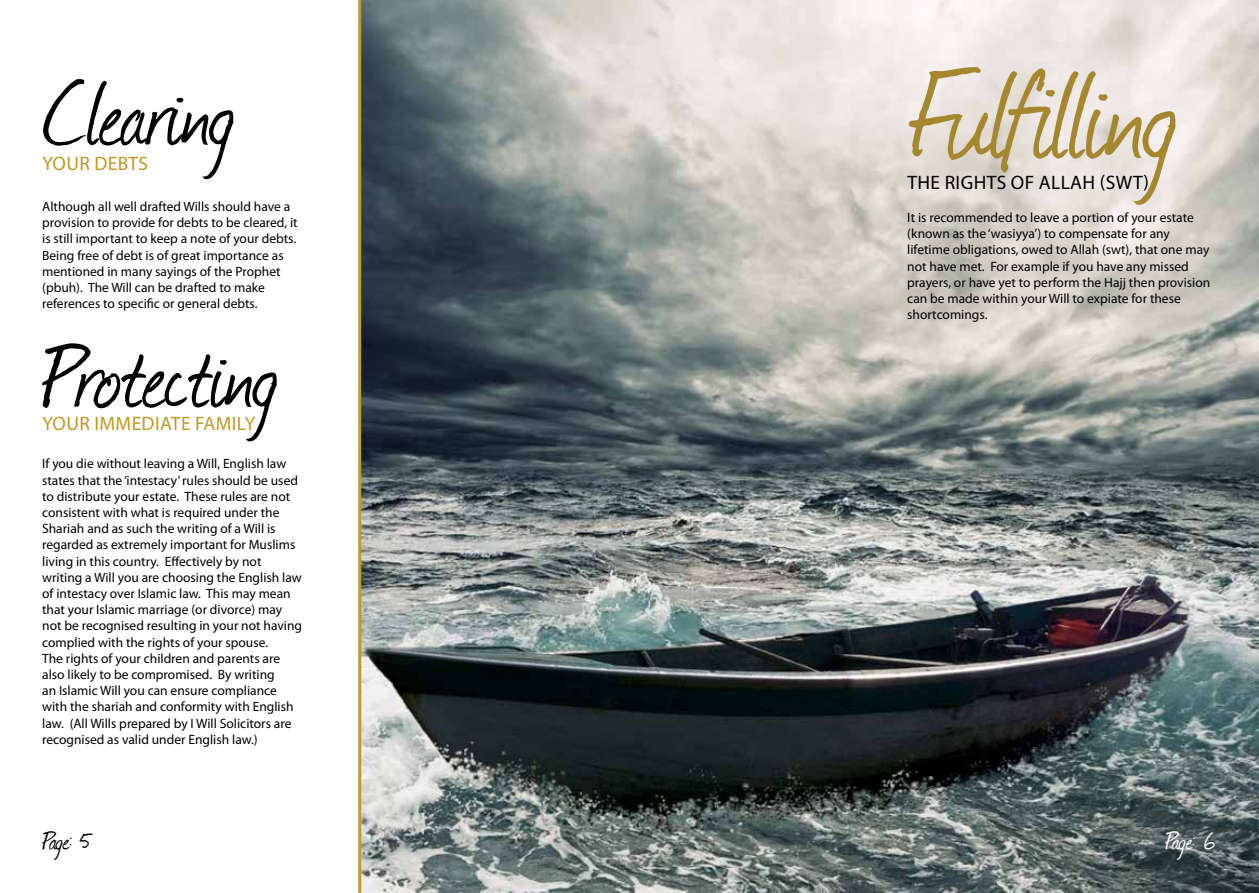
<style>
.page{position:relative;width:1259px;height:893px;background:#fff}
.page>*{position:absolute;margin:0;border:0;box-sizing:border-box;transform-origin:0 0}
.t1{font:142.5px "Journal";letter-spacing:-.025em;color:#a5872f}
.t2{font:105px "Journal";letter-spacing:-.025em;color:#000}
.t3{font:30px "Journal";color:#000}
.t4{font:30px "Journal";color:#fff}
.t5{font:19.5px "Myriad Pro";letter-spacing:.02em;color:#c19726}
.t6{font:19.5px "Myriad Pro";letter-spacing:.02em;color:#000}
.t7{font:13.5px/16.2px "Myriad Pro";color:#000}
</style>
<div class="page">
<img style="left:361px;top:0;width:898px;height:893px">
<hr style="left:358px;top:0;width:3px;height:893px;background:#c19726">
<h2 class="t2" style="left:42px;top:43px;width:194px">Clearing</h2>
<h3 class="t5" style="left:42px;top:151px;width:76px">your debts</h3>
<p class="t7" style="left:42px;top:198px;width:257px">Although all well drafted Wills should have a provision to provide for debts to be cleared, it is still important to keep a note of your debts.<br>Being free of debt is of great importance as mentioned in many sayings of the Prophet (pbuh). The Will can be drafted to make references to specific or general debts.</p>
<h2 class="t2" style="left:42px;top:305px;width:237px">Protecting</h2>
<h3 class="t5" style="left:42px;top:412px;width:65px">your imme</h3>
<h3 class="t5" style="left:142px;top:412px;width:23px">diate</h3>
<h3 class="t5" style="left:195px;top:412px;width:11px">fami</h3>
<h3 class="t5" style="left:237px;top:412px;width:20px">ly</h3>
<p class="t7" style="left:42px;top:455px;width:261px">If you die without leaving a Will, English law states that the ‘intestacy’ rules should be used to distribute your estate. These rules are not consistent with what is required under the Shariah and as such the writing of a Will is regarded as extremely important for Muslims living in this country. Effectively by not writing a Will you are choosing the English law of intestacy over Islamic law. This may mean that your Islamic marriage (or divorce) may not be recognised resulting in your not having complied with the rights of your spouse.<br>The rights of your children and parents are also likely to be compromised. By writing<br>an Islamic Will you can ensure compliance with the shariah and conformity with English law. (All Wills prepared by I Will Solicitors are recognised as valid under English law.)</p>
<h1 class="t1" style="left:907px;top:19px;width:271px">Fulfilling</h1>
<h3 class="t6" style="left:907px;top:170px;width:212px">The Rig hts of Allah (swt</h3>
<h3 class="t6" style="left:1143px;top:170px;width:7px">)</h3>
<p class="t7" style="left:907px;top:209px;width:304px">It is recommended to leave a portion of your estate (known as the ‘wasiyya’) to compensate for any lifetime obligations, owed to Allah (swt), that one may not have met. For example if you have any missed prayers, or have yet to perform the Hajj then provision can be made within your Will to expiate for these shortcomings.</p>
<h3 class="t3" style="left:43px;top:821px;width:51px">Page: 5</h3>
<h3 class="t4" style="left:1165px;top:821px;width:52px">Page: 6</h3>
</div>
